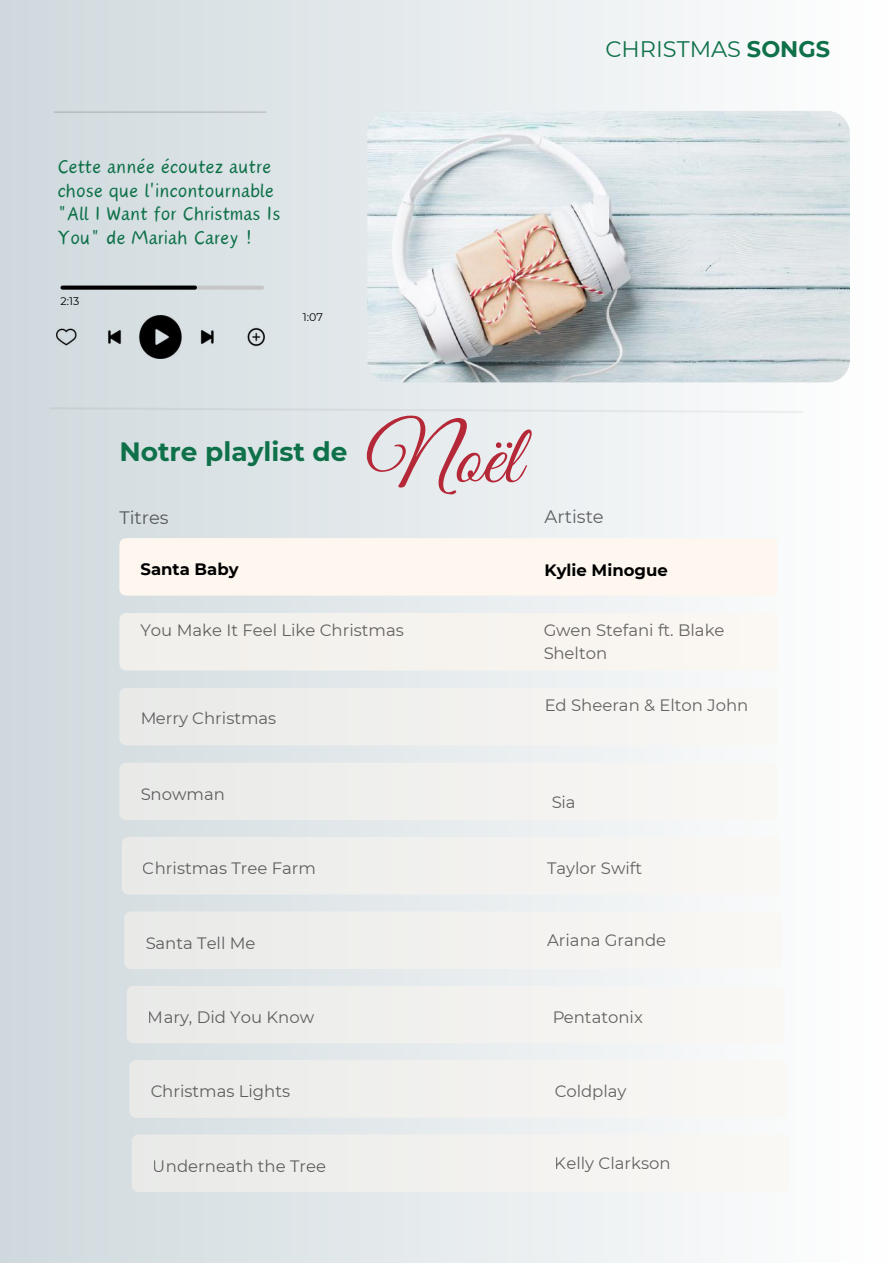
<style>
.page{position:relative;width:893px;height:1264px;background:#fff}
.page>*{position:absolute;margin:0;border:0;box-sizing:border-box;transform-origin:0 0}
.t1{font:83.85px "Great Vibes";color:#b52838}
.t2{font:700 26.4px "Montserrat";color:#0e7149}
.t3{font:24px/23.5px "Canva Wander World";color:#0e7149}
.t4{font:22.5px "Montserrat";color:#0e7149}
.t5{font:18px "Montserrat";color:#000}
.t6{font:16.5px/22.5px "Montserrat";color:#000}
.t7{font:700 16.5px "Montserrat";color:#000}
.t8{font:10.95px "Montserrat";color:#000}
.s1{font-weight:700}
</style>
<div class="page">
<div style="left:0;top:0;width:892px;height:1262px;background:linear-gradient(to right,#cfd9dd,#fff)"></div>
<div style="left:119px;top:613px;width:658px;height:57px;background:#f6f3ef"></div>
<img style="left:367px;top:111px;width:482px;height:271px;border-radius:22px">
<img style="left:56px;top:315px;width:208px;height:43px">
<div style="left:60px;top:285px;width:204px;height:5px;background:#c6c6c6;border-radius:2px"></div>
<div style="left:60px;top:285px;width:137px;height:5px;background:#000;border-radius:2px"></div>
<hr style="left:54px;top:111px;width:212px;height:2px;background:#000">
<div style="left:119px;top:538px;width:658px;height:57px;background:#fdf7f0"></div>
<div style="left:119px;top:688px;width:658px;height:57px;background:#f1f1ee"></div>
<div style="left:119px;top:762px;width:658px;height:58px;background:#f1f1ee"></div>
<svg style="left:47px;top:406px;width:758px;height:8px"></svg>
<div style="left:122px;top:837px;width:658px;height:57px;background:#f1f1ee"></div>
<div style="left:124px;top:911px;width:658px;height:57px;background:#f1f1ee"></div>
<div style="left:127px;top:985px;width:658px;height:58px;background:#f1f1ee"></div>
<div style="left:129px;top:1060px;width:658px;height:57px;background:#f1f1ee"></div>
<div style="left:132px;top:1134px;width:657px;height:57px;background:#f1f1ee"></div>
<h3 class="t3" style="left:57px;top:155px;width:225px">Cette année écoutez autre chose que l'incontournable "All I Want for Christmas Is<br>You" de Mariah Carey !</h3>
<p class="t8" style="left:60px;top:294px;width:20px">2:13</p>
<p class="t8" style="left:303px;top:310px;width:22px">1:07</p>
<h2 class="t2" style="left:119px;top:436px;width:229px">Notre playlist de</h2>
<h1 class="t1" style="left:367px;top:411px;width:155px">Noël</h1>
<h3 class="t4" style="left:605px;top:35px;width:226px">CHRISTMAS <span class="s1">SONGS</span></h3>
<p class="t5" style="left:119px;top:506px;width:51px">Titres</p>
<p class="t5" style="left:544px;top:506px;width:61px">Artiste</p>
<p class="t7" style="left:140px;top:559px;width:100px">Santa Baby</p>
<p class="t7" style="left:544px;top:560px;width:125px">Kylie Minogue</p>
<p class="t6" style="left:140px;top:619px;width:265px">You Make It Feel Like Christmas</p>
<p class="t6" style="left:543px;top:619px;width:183px">Gwen Stefani ft. Blake<br>Shelton</p>
<p class="t6" style="left:140px;top:706px;width:138px">Merry Christmas</p>
<p class="t6" style="left:140px;top:782px;width:86px">Snowman</p>
<p class="t6" style="left:544px;top:693px;width:205px">Ed Sheeran &amp; Elton John</p>
<p class="t6" style="left:551px;top:790px;width:26px">Sia</p>
<p class="t6" style="left:143px;top:857px;width:174px">Christmas Tree Farm</p>
<p class="t6" style="left:547px;top:856px;width:97px">Taylor Swift</p>
<p class="t6" style="left:145px;top:931px;width:111px">Santa Tell Me</p>
<p class="t6" style="left:547px;top:928px;width:121px">Ariana Grande</p>
<p class="t6" style="left:148px;top:1005px;width:168px">Mary, Did You Know</p>
<p class="t6" style="left:552px;top:1005px;width:92px">Pentatonix</p>
<p class="t6" style="left:150px;top:1080px;width:141px">Christmas Lights</p>
<p class="t6" style="left:554px;top:1079px;width:74px">Coldplay</p>
<p class="t6" style="left:153px;top:1154px;width:174px">Underneath the Tree</p>
<p class="t6" style="left:554px;top:1151px;width:117px">Kelly Clarkson</p>
</div>
